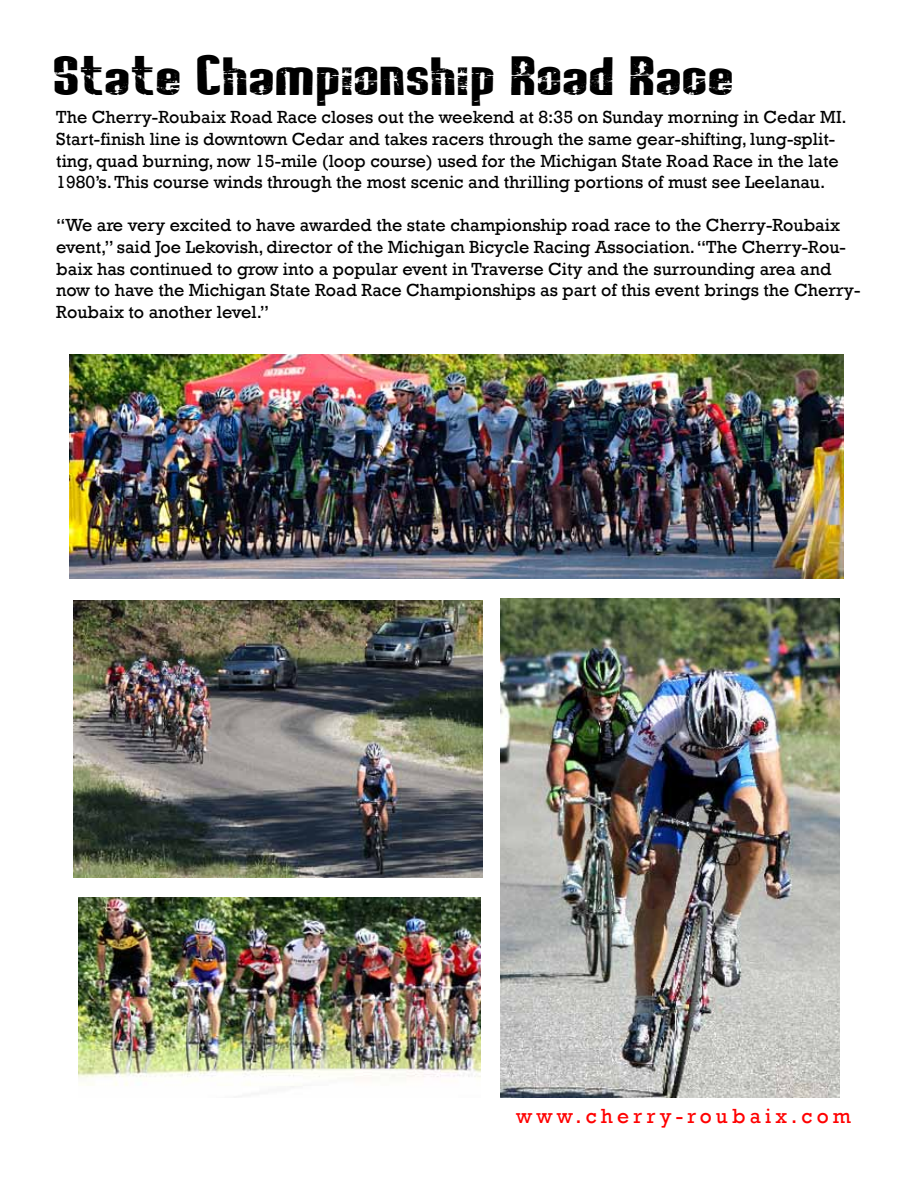
<style>
.page{position:relative;width:918px;height:1188px;background:#fff}
.page>*{position:absolute;margin:0;border:0;box-sizing:border-box;transform-origin:0 0}
.t1{font:21px "Rockwell";letter-spacing:.2em;color:#f00}
.t2{font:18px/21.6px "Rockwell";color:#000}
.t3{font:18px "Rockit";color:#000;scale:1.81 1}
</style>
<div class="page">
<img style="left:69px;top:354px;width:775px;height:225px">
<img style="left:74px;top:600px;width:408px;height:277px">
<img style="left:500px;top:598px;width:340px;height:500px">
<img style="left:79px;top:897px;width:402px;height:190px">
<p class="t3" style="left:54px;top:79px;width:378px">State Championship Road Race</p>
<p class="t2" style="left:56px;top:107px;width:792px">The Cherry-Roubaix Road Race closes out the weekend at 8:35 on Sunday morning in Cedar MI.<br>Start-finish line is downtown Cedar and takes racers through the same gear-shifting, lung-split&shy;ting, quad burning, now 15-mile (loop course) used for the Michigan State Road Race in the late 1980’s. This course winds through the most scenic and thrilling portions of must see Leelanau.</p>
<p class="t2" style="left:56px;top:215px;width:806px">“We are very excited to have awarded the state championship road race to the Cherry-Roubaix event,” said Joe Lekovish, director of the Michigan Bicycle Racing Association. “The Cherry-Rou&shy;baix has continued to grow into a popular event in Traverse City and the surrounding area and now to have the Michigan State Road Race Championships as part of this event brings the Cherry-Roubaix to another level.”</p>
<p class="t1" style="left:516px;top:1104px;width:337px">www.cherry-roubaix.com</p>
</div>
